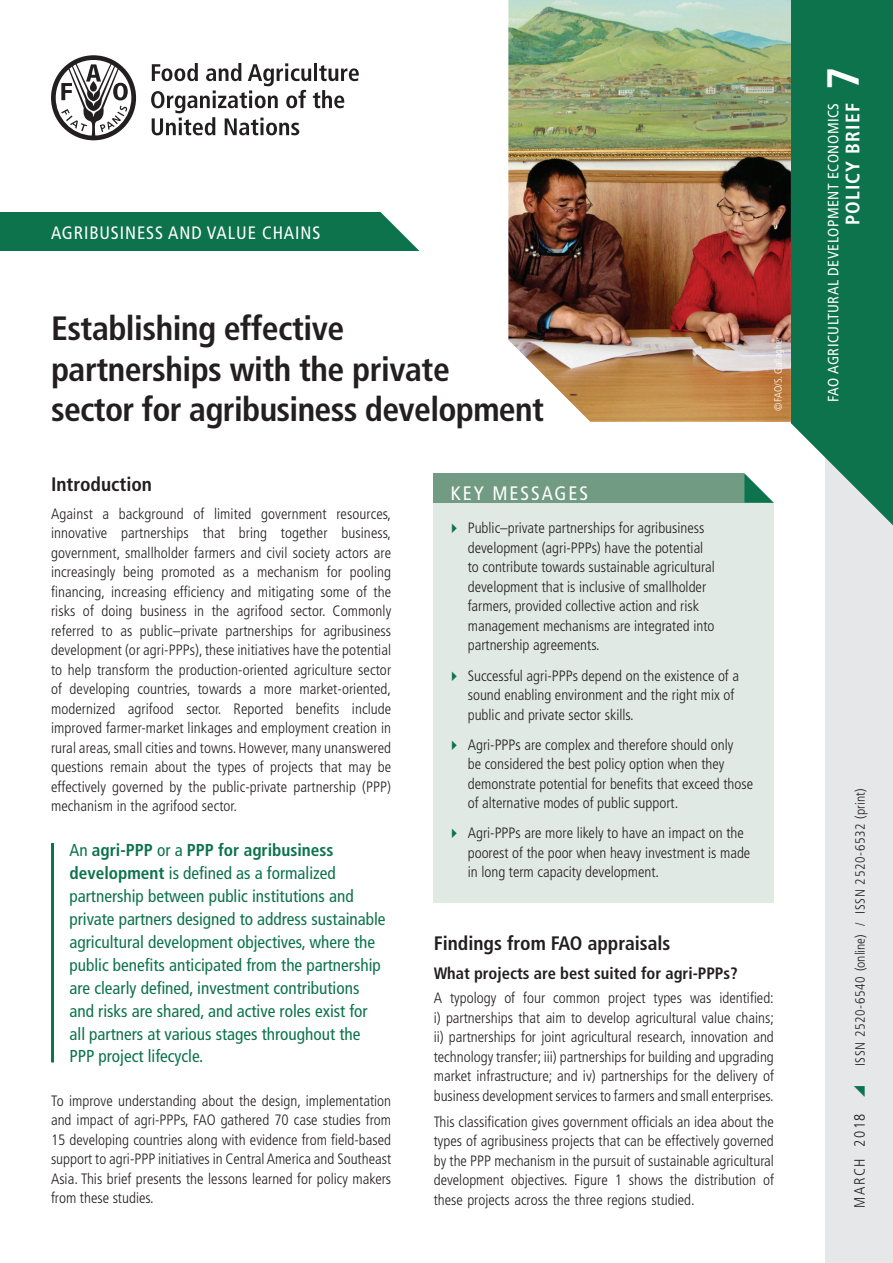
<style>
.page{position:relative;width:893px;height:1263px;background:#fff}
.page>*{position:absolute;margin:0;border:0;box-sizing:border-box;transform-origin:0 0}
.series_NUM{font:700 condensed 45px "Frutiger LT Pro";color:#fff}
.TITLE_H1{font:700 condensed 33.75px/40.5px "Frutiger LT Pro";letter-spacing:-.015em;color:#231f20}
.TITLE_H2{font:700 condensed 19.5px "Frutiger LT Pro";color:#231f20}
.t1{font:700 condensed 19.5px "Frutiger LT Pro";letter-spacing:.06em;color:#fff}
.t2{font:condensed 19.5px "Frutiger LT Pro";letter-spacing:.1em;color:#fff}
.t3{font:condensed 18px "Frutiger LT Pro";letter-spacing:.05em;color:#fff}
.quote{font:condensed 17.25px/23px "Frutiger LT Pro";color:#0c734d}
.title_H3{font:700 condensed 16.5px "Frutiger LT Pro";color:#231f20}
.TEXT{font:300 condensed 15px/19.5px "Frutiger LT Pro";color:#231f20}
.t4{font:condensed 15px "Frutiger LT Pro";letter-spacing:.03em;color:#fff}
.TEXT-2{font:300 condensed 15px "Frutiger LT Pro";letter-spacing:.1em;color:#231f20}
.t5{font:300 condensed 13.5px "Frutiger LT Pro";letter-spacing:.05em;color:#231f20}
.copyright{font:300 condensed 10.5px "Frutiger LT Pro";color:#fff}
.s1{font-weight:700}
</style>
<div class="page">
<div style="left:825px;top:355px;width:68px;height:908px;background:#e6e7e9"></div>
<svg style="left:791px;top:0;width:102px;height:526px;background:#227f5d"></svg>
<svg style="left:51px;top:55px;width:85px;height:85px"></svg>
<svg style="left:151px;top:63px;width:208px;height:72px"></svg>
<div style="left:0;top:213px;width:476px;height:38px;background:#0c734d"></div>
<svg style="left:343px;top:212px;width:133px;height:39px"></svg>
<img style="left:508px;top:0;width:283px;height:422px">
<div style="left:434px;top:473px;width:340px;height:429px;background:#e1e9e4"></div>
<div style="left:434px;top:473px;width:310px;height:30px;background:#729b83"></div>
<svg style="left:744px;top:473px;width:30px;height:30px"></svg>
<hr style="left:51px;top:843px;width:3px;height:219px;background:#0c734d">
<p class="t3" style="left:51px;top:222px;width:271px">AGRIBUSINESS AND VALUE CHAINS</p>
<p class="TITLE_H1" style="left:51px;top:308px;width:494px">Establishing effective<br>partnerships with the private<br>sector for agribusiness development</p>
<p class="copyright" style="left:772px;top:411px;width:75px;rotate:-90deg">©FAO/S. Gallagher</p>
<p class="TITLE_H2" style="left:51px;top:473px;width:102px">Introduction</p>
<p class="TEXT" style="left:51px;top:504px;width:342px;text-align:justify">Against a background of limited government resources, innovative partnerships that bring together business, government, smallholder farmers and civil society actors are increasingly being promoted as a mechanism for pooling financing, increasing efficiency and mitigating some of the risks of doing business in the agrifood sector. Commonly referred to as public–private partnerships for agribusiness development (or agri-PPPs), these initiatives have the potential to help transform the production-oriented agriculture sector of developing countries, towards a more market-oriented, modernized agrifood sector. Reported benefits include improved farmer-market linkages and employment creation in rural areas, small cities and towns. However, many unanswered questions remain about the types of projects that may be effectively governed by the public-private partnership (PPP) mechanism in the agrifood sector.</p>
<p class="quote" style="left:70px;top:838px;width:318px">An <span class="s1">agri-PPP</span> or a <span class="s1">PPP for agribusiness development</span> is defined as a formalized partnership between public institutions and private partners designed to address sustainable agricultural development objectives, where the public benefits anticipated from the partnership are clearly defined, investment contributions and risks are shared, and active roles exist for all partners at various stages throughout the PPP project lifecycle.</p>
<p class="TEXT" style="left:51px;top:1091px;width:342px;text-align:justify">To improve understanding about the design, implementation and impact of agri-PPPs, FAO gathered 70 case studies from 15 developing countries along with evidence from field-based support to agri-PPP initiatives in Central America and Southeast Asia. This brief presents the lessons learned for policy makers from these studies.</p>
<p class="t2" style="left:451px;top:482px;width:139px">KEY MESSAGES</p>
<p class="TEXT" style="left:468px;top:519px;width:248px">Public–private partnerships for agribusiness development (agri-PPPs) have the potential to contribute towards sustainable agricultural development that is inclusive of smallholder farmers, provided collective action and risk management mechanisms are integrated into partnership agreements.</p>
<p class="TEXT" style="left:468px;top:666px;width:273px">Successful agri-PPPs depend on the existence of a sound enabling environment and the right mix of public and private sector skills.</p>
<p class="TEXT" style="left:468px;top:735px;width:287px">Agri-PPPs are complex and therefore should only<br>be considered the best policy option when they demonstrate potential for benefits that exceed those of alternative modes of public support.</p>
<p class="TEXT" style="left:468px;top:823px;width:284px">Agri-PPPs are more likely to have an impact on the poorest of the poor when heavy investment is made in long term capacity development.</p>
<p class="TITLE_H2" style="left:434px;top:931px;width:238px">Findings from FAO appraisals</p>
<p class="title_H3" style="left:434px;top:964px;width:306px">What projects are best suited for agri-PPPs?</p>
<p class="TEXT" style="left:434px;top:988px;width:342px;text-align:justify">A typology of four common project types was identified: i) partnerships that aim to develop agricultural value chains; ii) partnerships for joint agricultural research, innovation and technology transfer; iii) partnerships for building and upgrading market infrastructure; and iv) partnerships for the delivery of business development services to farmers and small enterprises.</p>
<p class="TEXT" style="left:434px;top:1112px;width:342px;text-align:justify">This classification gives government officials an idea about the types of agribusiness projects that can be effectively governed by the PPP mechanism in the pursuit of sustainable agricultural development objectives. Figure 1 shows the distribution of these projects across the three regions studied.</p>
<p class="series_NUM" style="left:816px;top:90px;width:25px;rotate:-90deg">7</p>
<p class="t4" style="left:824px;top:402px;width:300px;rotate:-90deg">FAO AGRICULTURAL DEVELOPMENT ECONOMICS</p>
<h3 class="t1" style="left:841px;top:225px;width:124px;rotate:-90deg">POLICY BRIEF</h3>
<p class="t5" style="left:852px;top:1066px;width:279px;rotate:-90deg">ISSN 2520-6540 (online) / ISSN 2520-6532 (print)</p>
<p class="TEXT-2" style="left:851px;top:1208px;width:96px;rotate:-90deg">MARCH 2018</p>
</div>
